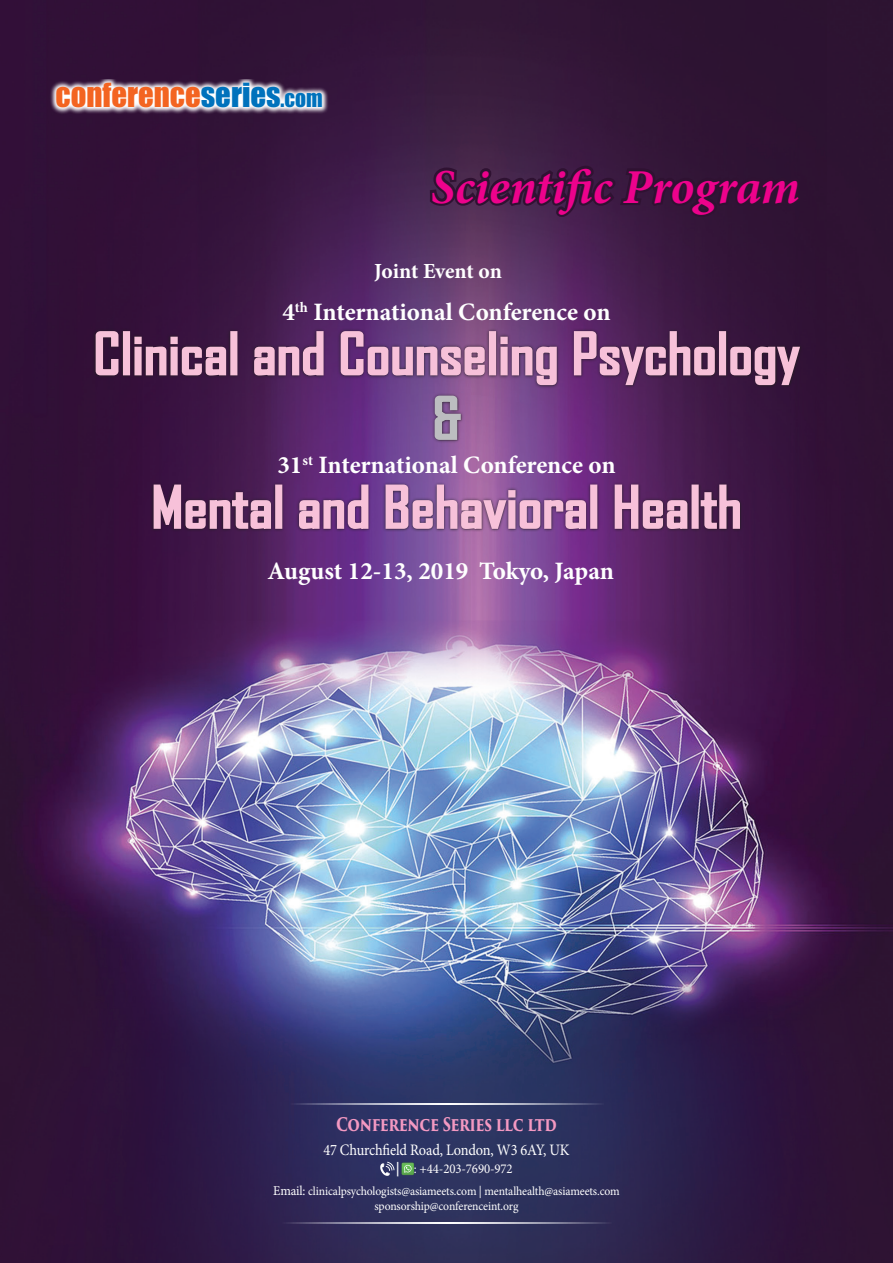
<style>
.page{position:relative;width:893px;height:1263px;background:#fff}
.page>*{position:absolute;margin:0;border:0;box-sizing:border-box;transform-origin:0 0}
.t1{font:54px "Agency FB";color:#f7c1d9;scale:1.2 1}
.t2{font:54px "Agency FB";color:#bcbdc0;scale:1.2 1}
.t3{font:italic 700 48.75px "Minion Pro";color:#ed028c}
.t4{font:30.75px "Impact";color:#f36421}
.t5{font:700 25.05px "Minion Pro";letter-spacing:-.005em;color:#fff}
.t6{font:700 21.6px "Minion Pro";letter-spacing:-.01em;color:#fff}
.t7{font:700 18.15px "Trajan Pro 3";letter-spacing:-.035em;color:#f499c2;scale:.8 1}
.t8{font:16.05px "Minion Pro";letter-spacing:-.01em;color:#fff;scale:.9 1}
.t9{font:15.45px "Arial";color:#fff}
.t10{font:13.5px "Minion Pro";letter-spacing:-.01em;color:#fff;scale:.95 1}
.t11{font:12.3px "Minion Pro";letter-spacing:-.01em;color:#fff;scale:.95 1}
.s1{color:#0072bc}
.s2{font-size:21.45px;color:#0072bc}
.s3{font-size:13.5px}
</style>
<div class="page">
<img style="left:0;top:0;width:893px;height:1263px">
<svg style="left:50px;top:80px;width:279px;height:34px"></svg>
<hr style="left:288px;top:1103px;width:316px;height:1px;background:#fff">
<hr style="left:280px;top:1222px;width:332px;height:2px;background:#fff">
<svg style="left:378px;top:1162px;width:16px;height:14px"></svg>
<svg style="left:401px;top:1162px;width:13px;height:13px"></svg>
<svg style="left:402px;top:1163px;width:12px;height:11px"></svg>
<div style="left:92px;top:328px;width:711px;height:61px;background:#231f20;opacity:.75"></div>
<svg style="left:93px;top:329px;width:28px;height:49px"></svg>
<div style="left:123px;top:331px;width:7px;height:44px;border:3px solid #f7c1d9"></div>
<div style="left:134px;top:337px;width:8px;height:7px;border:3px solid #f7c1d9"></div>
<div style="left:134px;top:347px;width:8px;height:28px;border:3px solid #f7c1d9"></div>
<svg style="left:144px;top:345px;width:24px;height:32px"></svg>
<div style="left:170px;top:337px;width:8px;height:7px;border:3px solid #f7c1d9"></div>
<div style="left:171px;top:347px;width:7px;height:28px;border:3px solid #f7c1d9"></div>
<svg style="left:180px;top:345px;width:48px;height:32px;background:#9e748f"></svg>
<div style="left:230px;top:331px;width:7px;height:44px;border:3px solid #f7c1d9"></div>
<svg style="left:253px;top:330px;width:72px;height:48px;background:#8a5f85"></svg>
<svg style="left:338px;top:329px;width:148px;height:49px;background:#976b97"></svg>
<div style="left:489px;top:331px;width:7px;height:44px;border:3px solid #f7c1d9"></div>
<div style="left:500px;top:337px;width:8px;height:7px;border:3px solid #f7c1d9"></div>
<div style="left:500px;top:347px;width:8px;height:28px;border:3px solid #f7c1d9"></div>
<svg style="left:510px;top:345px;width:48px;height:42px;background:#a67aa0"></svg>
<svg style="left:572px;top:329px;width:144px;height:58px;background:#82547d"></svg>
<div style="left:719px;top:331px;width:7px;height:44px;border:3px solid #f7c1d9"></div>
<svg style="left:729px;top:345px;width:73px;height:42px;background:#88617d"></svg>
<div style="left:150px;top:482px;width:593px;height:50px;background:#231f20;opacity:.75"></div>
<svg style="left:149px;top:457px;width:124px;height:76px;background:#693f68"></svg>
<div style="left:275px;top:484px;width:7px;height:45px;border:3px solid #f7c1d9"></div>
<svg style="left:297px;top:483px;width:73px;height:48px;background:#956398"></svg>
<svg style="left:384px;top:482px;width:124px;height:52px;background:#ab7ba9"></svg>
<div style="left:508px;top:490px;width:7px;height:7px;border:3px solid #f7c1d9"></div>
<div style="left:508px;top:500px;width:7px;height:29px;border:3px solid #f7c1d9"></div>
<svg style="left:518px;top:498px;width:69px;height:32px;background:#b07fa8"></svg>
<div style="left:590px;top:484px;width:7px;height:45px;border:3px solid #f7c1d9"></div>
<svg style="left:613px;top:483px;width:76px;height:47px;background:#93648b"></svg>
<div style="left:691px;top:484px;width:8px;height:45px;border:3px solid #f7c1d9"></div>
<svg style="left:699px;top:483px;width:42px;height:47px;background:#865d7d"></svg>
<div style="left:431px;top:393px;width:33px;height:50px;background:#985f9d"></div>
<svg style="left:432px;top:393px;width:30px;height:49px"></svg>
<svg style="left:427px;top:163px;width:378px;height:57px;background:#36183b"></svg>
<p class="t4" style="left:56px;top:71px;width:269px">CONFERENCE<span class="s1">SERIES</span><span class="s2">.COM</span></p>
<p class="t3" style="left:431px;top:152px;width:371px">Scientific Program</p>
<p class="t6" style="left:374px;top:256px;width:129px">Joint Event on</p>
<p class="t5" style="left:282px;top:294px;width:330px">4<sup>th</sup> International Conference on</p>
<p class="t1" style="left:93px;top:321px;width:590px">Clinical and Counseling Psychology</p>
<p class="t2" style="left:432px;top:385px;width:25px">&amp;</p>
<p class="t5" style="left:277px;top:448px;width:340px">31<sup>st</sup> International Conference on</p>
<p class="t1" style="left:151px;top:474px;width:494px">Mental and Behavioral Health</p>
<p class="t5" style="left:267px;top:553px;width:348px">August 12-13, 2019 Tokyo, Japan</p>
<p class="t7" style="left:336px;top:1111px;width:277px">CONFERENCE SERIES LLC LTD</p>
<p class="t8" style="left:323px;top:1139px;width:275px">47 Churchfield Road, London, W3 6AY, UK</p>
<p class="t9" style="left:396px;top:1157px;width:6px">|</p>
<p class="t10" style="left:414px;top:1160px;width:105px">: +44-203-7690-972</p>
<p class="t11" style="left:273px;top:1183px;width:366px"><span class="s3">Email:</span> clinicalpsychologists@asiameets.com | mentalhealth@asiameets.com</p>
<p class="t11" style="left:374px;top:1198px;width:153px">sponsorship@conferenceint.org</p>
</div>
